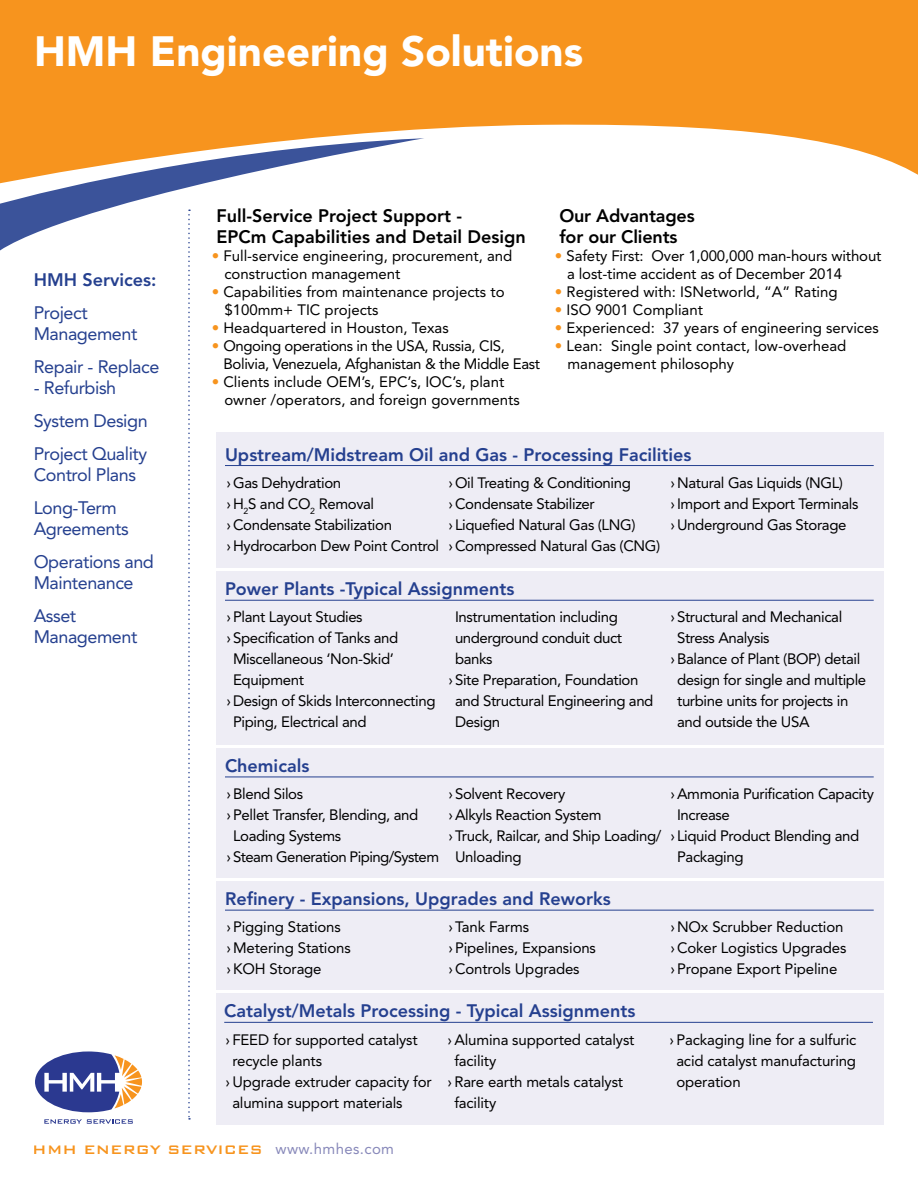
<style>
.page{position:relative;width:918px;height:1188px;background:#fff}
.page>*{position:absolute;margin:0;border:0;box-sizing:border-box;transform-origin:0 0}
.t1{font:900 42px "Avenir";color:#fff}
.t2{font:800 18px "Avenir";color:#25408f}
.t3{font:18px/33px "Avenir";letter-spacing:-.025em;color:#25408f}
.t4{font:800 18px/21px "Avenir";color:#000}
.t5{font:500 16.5px "Bank Gothic BT";color:#f7941e}
.t6{font:15px/21px "Avenir";letter-spacing:-.025em;color:#000}
.t7{font:15px/18px "Avenir";color:#000}
.s1{color:#f7941e}
.s2{font-family:"Avenir";font-weight:400;font-size:15px;color:#8889ba}
</style>
<div class="page">
<svg style="left:0;top:0;width:918px;height:175px;background:#f8a33e"></svg>
<svg style="left:0;top:138px;width:424px;height:113px"></svg>
<svg style="left:188px;top:210px;width:2px;height:910px"></svg>
<svg style="left:44px;top:1119px;width:89px;height:5px"></svg>
<svg style="left:35px;top:1051px;width:107px;height:61px"></svg>
<div style="left:217px;top:432px;width:667px;height:136px;background:#eeedf5"></div>
<hr style="left:225px;top:465px;width:649px;height:1px;background:#25408f">
<div style="left:217px;top:571px;width:667px;height:173px;background:#eeedf5"></div>
<hr style="left:225px;top:600px;width:649px;height:1px;background:#25408f">
<div style="left:217px;top:748px;width:667px;height:129px;background:#eeedf5"></div>
<hr style="left:225px;top:777px;width:649px;height:1px;background:#25408f">
<div style="left:217px;top:881px;width:667px;height:109px;background:#eeedf5"></div>
<hr style="left:225px;top:910px;width:649px;height:1px;background:#25408f">
<div style="left:216px;top:993px;width:668px;height:131px;background:#eeedf5"></div>
<hr style="left:224px;top:1022px;width:649px;height:1px;background:#25408f">
<h1 class="t1" style="left:34px;top:26px;width:551px">HMH Engineering Solutions</h1>
<p class="t2" style="left:34px;top:269px;width:124px">HMH Services:</p>
<p class="t3" style="left:34px;top:303px;width:105px;line-height:21px">Project<br>Management</p>
<p class="t3" style="left:34px;top:351px;width:127px">Repair - Replace</p>
<p class="t3" style="left:34px;top:372px;width:115px">- Refurbish<br>System Design<br>Project Quality</p>
<p class="t3" style="left:34px;top:459px;width:104px">Control Plans<br>Long-Term</p>
<p class="t3" style="left:34px;top:513px;width:122px">Agreements<br>Operations and</p>
<p class="t3" style="left:34px;top:567px;width:101px">Maintenance<br>Asset</p>
<p class="t3" style="left:34px;top:621px;width:105px">Management</p>
<p class="t4" style="left:216px;top:205px;width:311px">Full-Service Project Support -<br>EPCm Capabilities and Detail Design</p>
<p class="t7" style="left:224px;top:247px;width:290px;text-indent:-13px"><span class="s1">•</span> Full-service engineering, procurement, and construction management</p>
<p class="t7" style="left:224px;top:283px;width:282px;text-indent:-13px"><span class="s1">•</span> Capabilities from maintenance projects to $100mm+ TIC projects</p>
<p class="t7" style="left:212px;top:319px;width:239px"><span class="s1">•</span> Headquartered in Houston, Texas</p>
<p class="t6" style="left:224px;top:337px;width:318px;line-height:18px;text-indent:-12px"><span class="s1">•</span> Ongoing operations in the USA, Russia, CIS,<br>Bolivia, Venezuela, Afghanistan &amp; the Middle East</p>
<p class="t7" style="left:224px;top:373px;width:297px;text-indent:-13px"><span class="s1">•</span> Clients include OEM’s, EPC’s, IOC’s, plant owner /operators, and foreign governments</p>
<p class="t4" style="left:559px;top:205px;width:137px">Our Advantages for our Clients</p>
<p class="t6" style="left:567px;top:247px;width:316px;line-height:18px;text-indent:-12px"><span class="s1">•</span> Safety First: Over 1,000,000 man-hours without a lost-time accident as of December 2014</p>
<p class="t7" style="left:555px;top:283px;width:284px"><span class="s1">•</span> Registered with: ISNetworld, “A” Rating</p>
<p class="t7" style="left:555px;top:301px;width:150px"><span class="s1">•</span> ISO 9001 Compliant</p>
<p class="t7" style="left:555px;top:319px;width:326px"><span class="s1">•</span> Experienced: 37 years of engineering services</p>
<p class="t7" style="left:567px;top:337px;width:280px;text-indent:-13px"><span class="s1">•</span> Lean: Single point contact, low-overhead management philosophy</p>
<p class="t2" style="left:225px;top:444px;width:468px">Upstream/Midstream Oil and Gas - Processing Facilities</p>
<p class="t6" style="left:226px;top:472px;width:214px">› Gas Dehydration<br>› H<sub>2</sub>S and CO<sub>2</sub> Removal<br>› Condensate Stabilization<br>› Hydrocarbon Dew Point Control</p>
<p class="t6" style="left:448px;top:472px;width:214px">› Oil Treating &amp; Conditioning<br>› Condensate Stabilizer<br>› Liquefied Natural Gas (LNG)<br>› Compressed Natural Gas (CNG)</p>
<p class="t6" style="left:670px;top:472px;width:190px">› Natural Gas Liquids (NGL)<br>› Import and Export Terminals › Underground Gas Storage</p>
<p class="t2" style="left:225px;top:578px;width:291px">Power Plants -Typical Assignments</p>
<p class="t6" style="left:226px;top:607px;width:138px">› Plant Layout Studies</p>
<p class="t6" style="left:226px;top:628px;width:174px">› Specification of Tanks and</p>
<p class="t6" style="left:233px;top:649px;width:162px">Miscellaneous ‘Non-Skid’</p>
<p class="t6" style="left:233px;top:670px;width:72px">Equipment</p>
<p class="t6" style="left:226px;top:691px;width:211px">› Design of Skids Interconnecting</p>
<p class="t6" style="left:233px;top:712px;width:135px">Piping, Electrical and</p>
<p class="t6" style="left:455px;top:607px;width:164px">Instrumentation including</p>
<p class="t6" style="left:455px;top:628px;width:168px">underground conduit duct</p>
<p class="t6" style="left:455px;top:649px;width:39px">banks</p>
<p class="t6" style="left:448px;top:670px;width:192px">› Site Preparation, Foundation</p>
<p class="t6" style="left:455px;top:691px;width:200px">and Structural Engineering and</p>
<p class="t6" style="left:455px;top:712px;width:47px">Design</p>
<p class="t6" style="left:670px;top:607px;width:173px">› Structural and Mechanical</p>
<p class="t6" style="left:677px;top:628px;width:94px">Stress Analysis</p>
<p class="t6" style="left:670px;top:649px;width:191px">› Balance of Plant (BOP) detail</p>
<p class="t6" style="left:677px;top:670px;width:191px">design for single and multiple</p>
<p class="t6" style="left:677px;top:691px;width:173px">turbine units for projects in</p>
<p class="t6" style="left:677px;top:712px;width:134px">and outside the USA</p>
<p class="t2" style="left:225px;top:755px;width:86px">Chemicals</p>
<p class="t6" style="left:226px;top:783px;width:78px">› Blend Silos</p>
<p class="t6" style="left:226px;top:804px;width:194px">› Pellet Transfer, Blending, and</p>
<p class="t6" style="left:233px;top:825px;width:110px">Loading Systems</p>
<p class="t6" style="left:226px;top:846px;width:214px">› Steam Generation Piping/System</p>
<p class="t6" style="left:448px;top:783px;width:119px">› Solvent Recovery</p>
<p class="t6" style="left:448px;top:804px;width:155px">› Alkyls Reaction System</p>
<p class="t6" style="left:448px;top:825px;width:215px">› Truck, Railcar, and Ship Loading/</p>
<p class="t6" style="left:455px;top:846px;width:68px">Unloading</p>
<p class="t6" style="left:670px;top:783px;width:205px">› Ammonia Purification Capacity</p>
<p class="t6" style="left:677px;top:804px;width:54px">Increase</p>
<p class="t6" style="left:670px;top:825px;width:191px">› Liquid Product Blending and</p>
<p class="t6" style="left:677px;top:846px;width:68px">Packaging</p>
<p class="t2" style="left:225px;top:888px;width:387px">Refinery - Expansions, Upgrades and Reworks</p>
<p class="t6" style="left:226px;top:917px;width:126px">›Pigging Stations ›Metering Stations ›KOH Storage</p>
<p class="t6" style="left:448px;top:917px;width:149px">›Tank Farms ›Pipelines, Expansions ›Controls Upgrades</p>
<p class="t6" style="left:670px;top:917px;width:178px">›NOx Scrubber Reduction ›Coker Logistics Upgrades ›Propane Export Pipeline</p>
<p class="t2" style="left:224px;top:1001px;width:413px">Catalyst/Metals Processing - Typical Assignments</p>
<p class="t6" style="left:226px;top:1029px;width:194px">›FEED for supported catalyst</p>
<p class="t6" style="left:232px;top:1050px;width:91px">recycle plants</p>
<p class="t6" style="left:226px;top:1071px;width:208px">›Upgrade extruder capacity for</p>
<p class="t6" style="left:232px;top:1092px;width:172px">alumina support materials</p>
<p class="t6" style="left:448px;top:1029px;width:188px">›Alumina supported catalyst</p>
<p class="t6" style="left:454px;top:1050px;width:43px">facility</p>
<p class="t6" style="left:448px;top:1071px;width:177px">›Rare earth metals catalyst</p>
<p class="t6" style="left:454px;top:1092px;width:43px">facility</p>
<p class="t6" style="left:676px;top:1029px;width:182px;text-align:justify;text-indent:-7px">›Packaging line for a sulfuric acid catalyst manufacturing operation</p>
<p class="t5" style="left:33px;top:1141px;width:363px">HMH ENERGY SERVICES <span class="s2">www.hmhes.com</span></p>
</div>
